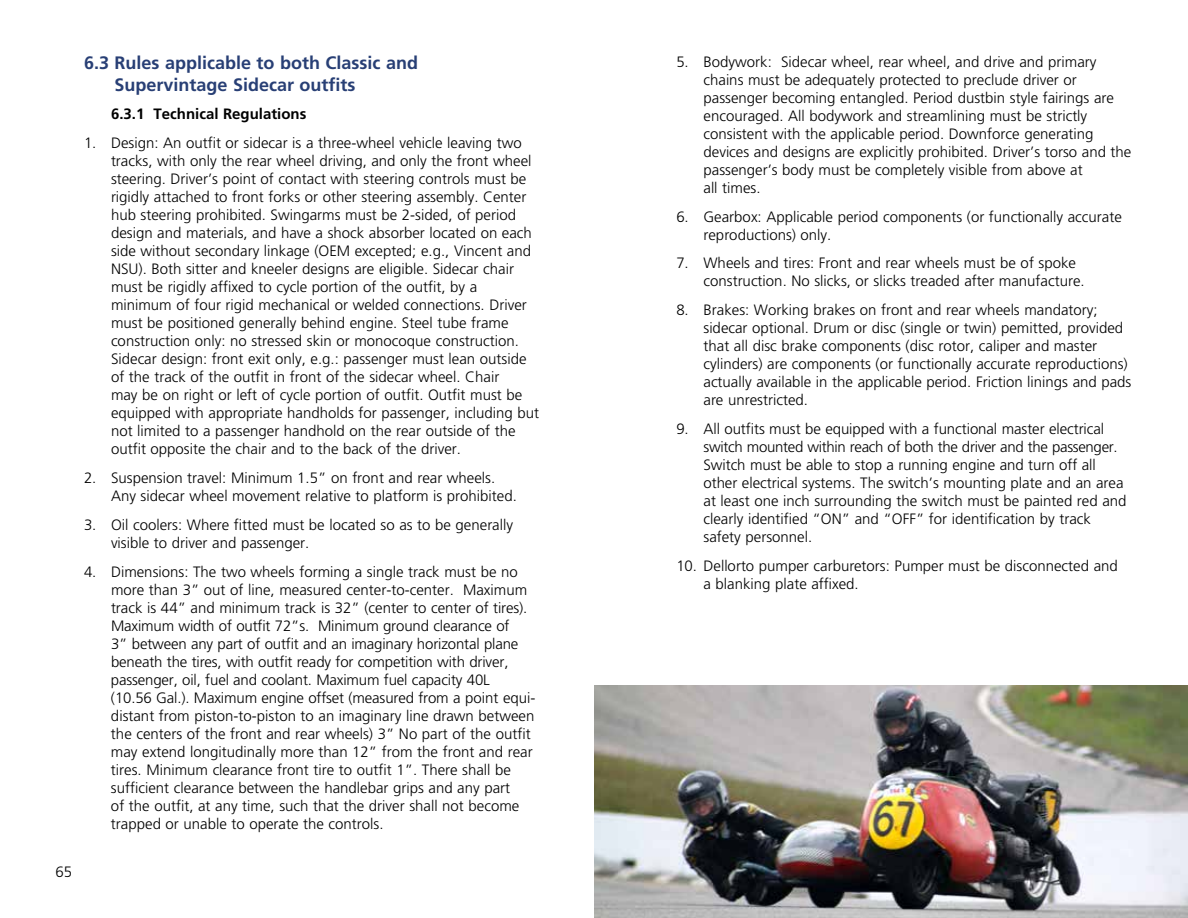
<style>
.page{position:relative;width:1188px;height:918px;background:#fff}
.page>*{position:absolute;margin:0;border:0;box-sizing:border-box;transform-origin:0 0}
.t1{font:700 18px/21.6px "Frutiger LT Std";color:#283f75}
.t2{font:300 15px/18px "Frutiger LT Std";color:#000}
.t3{font:700 15px "Frutiger LT Std";color:#000}
</style>
<div class="page">
<img style="left:594px;top:686px;width:594px;height:232px">
<p class="t1" style="left:115px;top:52px;width:305px;text-indent:-31px">6.3 Rules applicable to both Classic and<br>Supervintage Sidecar outfits</p>
<p class="t3" style="left:111px;top:105px;width:197px">6.3.1 Technical Regulations</p>
<p class="t2" style="left:111px;top:134px;width:430px;text-indent:-27px">1. Design: An outfit or sidecar is a three-wheel vehicle leaving two tracks, with only the rear wheel driving, and only the front wheel steering. Driver’s point of contact with steering controls must be rigidly attached to front forks or other steering assembly. Center hub steering prohibited. Swingarms must be 2-sided, of period design and materials, and have a shock absorber located on each side without secondary linkage (OEM excepted; e.g., Vincent and NSU). Both sitter and kneeler designs are eligible. Sidecar chair must be rigidly affixed to cycle portion of the outfit, by a minimum of four rigid mechanical or welded connections. Driver must be positioned generally behind engine. Steel tube frame construction only: no stressed skin or monocoque construction.<br>Sidecar design: front exit only, e.g.: passenger must lean outside of the track of the outfit in front of the sidecar wheel. Chair<br>may be on right or left of cycle portion of outfit. Outfit must be equipped with appropriate handholds for passenger, including but not limited to a passenger handhold on the rear outside of the outfit opposite the chair and to the back of the driver.</p>
<p class="t2" style="left:111px;top:469px;width:407px;text-indent:-27px">2. Suspension travel: Minimum 1.5” on front and rear wheels.<br>Any sidecar wheel movement relative to platform is prohibited.</p>
<p class="t2" style="left:111px;top:516px;width:404px;text-indent:-27px">3. Oil coolers: Where fitted must be located so as to be generally visible to driver and passenger.</p>
<p class="t2" style="left:111px;top:563px;width:426px;text-indent:-27px">4. Dimensions: The two wheels forming a single track must be no more than 3” out of line, measured center-to-center. Maximum track is 44” and minimum track is 32” (center to center of tires).<br>Maximum width of outfit 72”s. Minimum ground clearance of<br>3” between any part of outfit and an imaginary horizontal plane beneath the tires, with outfit ready for competition with driver, passenger, oil, fuel and coolant. Maximum fuel capacity 40L<br>(10.56 Gal.). Maximum engine offset (measured from a point equi&shy;distant from piston-to-piston to an imaginary line drawn between the centers of the front and rear wheels) 3” No part of the outfit may extend longitudinally more than 12” from the front and rear tires. Minimum clearance front tire to outfit 1”. There shall be sufficient clearance between the handlebar grips and any part<br>of the outfit, at any time, such that the driver shall not become trapped or unable to operate the controls.</p>
<p class="t2" style="left:56px;top:863px;width:18px">65</p>
<p class="t2" style="left:704px;top:53px;width:429px;text-indent:-27px">5. Bodywork: Sidecar wheel, rear wheel, and drive and primary chains must be adequately protected to preclude driver or passenger becoming entangled. Period dustbin style fairings are encouraged. All bodywork and streamlining must be strictly consistent with the applicable period. Downforce generating devices and designs are explicitly prohibited. Driver’s torso and the passenger’s body must be completely visible from above at<br>all times.</p>
<p class="t2" style="left:704px;top:208px;width:420px;text-indent:-27px">6. Gearbox: Applicable period components (or functionally accurate reproductions) only.</p>
<p class="t2" style="left:704px;top:254px;width:383px;text-indent:-27px">7. Wheels and tires: Front and rear wheels must be of spoke construction. No slicks, or slicks treaded after manufacture.</p>
<p class="t2" style="left:704px;top:301px;width:429px;text-indent:-27px">8. Brakes: Working brakes on front and rear wheels mandatory; sidecar optional. Drum or disc (single or twin) pemitted, provided that all disc brake components (disc rotor, caliper and master cylinders) are components (or functionally accurate reproductions) actually available in the applicable period. Friction linings and pads are unrestricted.</p>
<p class="t2" style="left:704px;top:420px;width:425px;text-indent:-27px">9. All outfits must be equipped with a functional master electrical switch mounted within reach of both the driver and the passenger.<br>Switch must be able to stop a running engine and turn off all other electrical systems. The switch’s mounting plate and an area at least one inch surrounding the switch must be painted red and clearly identified “ON” and “OFF” for identification by track safety personnel.</p>
<p class="t2" style="left:704px;top:557px;width:416px;text-indent:-27px">10. Dellorto pumper carburetors: Pumper must be disconnected and a blanking plate affixed.</p>
</div>
